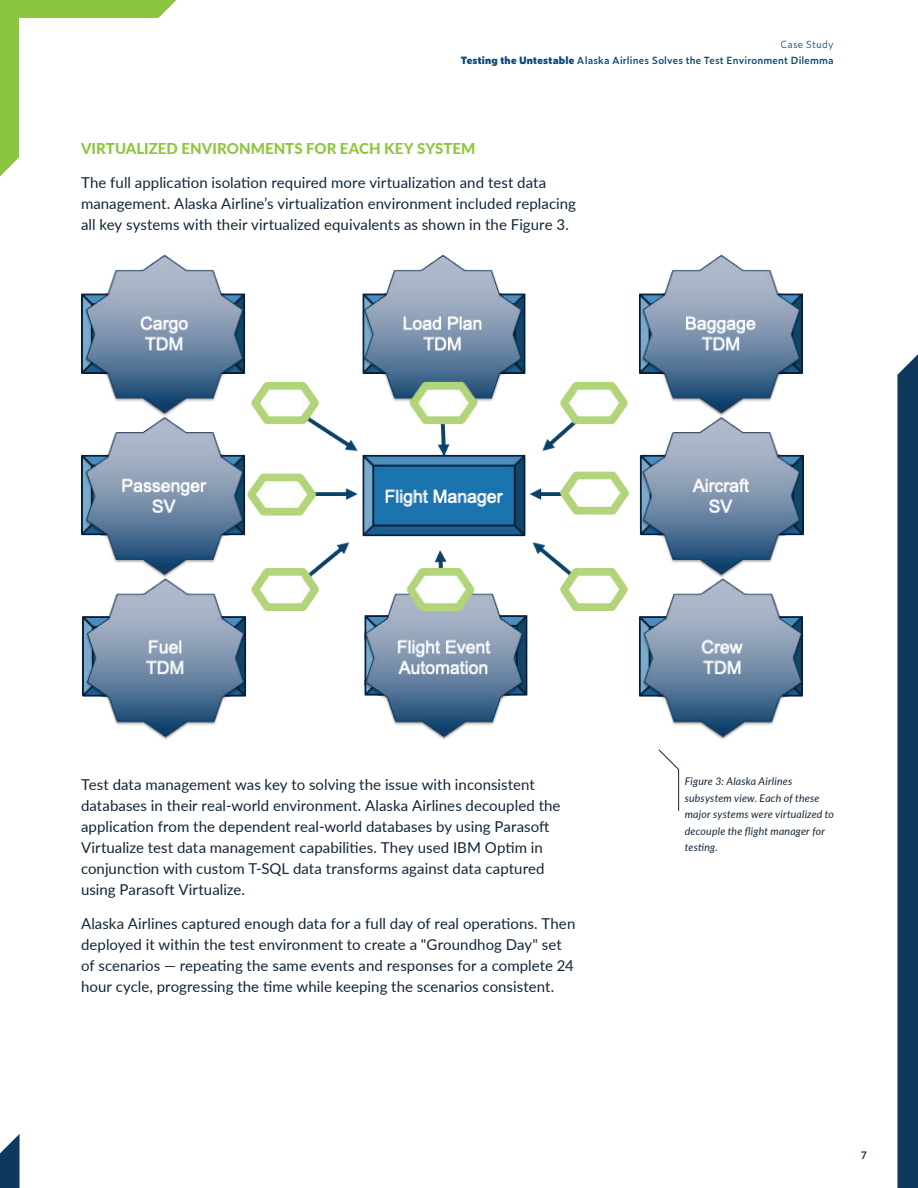
<style>
.page{position:relative;width:918px;height:1188px;background:#fff}
.page>*{position:absolute;margin:0;border:0;box-sizing:border-box;transform-origin:0 0}
.t1{font:15px/21px "Lato";letter-spacing:.005em;color:#132536}
.t2{font:800 15px "Lato";letter-spacing:.005em;color:#8bc63e}
.t3{font:italic 10.5px/16.5px "Lato";letter-spacing:.02em;color:#132536}
.t4{font:700 10.5px "Lato";color:#0e385e}
.t5{font:600 9.9px/16.5px "Zeitung Pro";letter-spacing:.015em;color:#074877;text-align:right}
.s1{font-weight:300}
.s2{font-weight:800}
</style>
<div class="page">
<div style="left:897px;top:354px;width:21px;height:834px;background:#0e385e"></div>
<svg style="left:0;top:0;width:177px;height:177px"></svg>
<div style="left:19px;top:19px;width:153px;height:156px;background:#fff"></div>
<svg style="left:0;top:1134px;width:20px;height:54px"></svg>
<img style="left:82px;top:255px;width:722px;height:485px">
<svg style="left:658px;top:749px;width:21px;height:62px"></svg>
<p class="t5" style="left:461px;top:35px;width:375px"><span class="s1">Case Study<br></span><span class="s2">Testing the Untestable</span> Alaska Airlines Solves the Test Environment Dilemma</p>
<p class="t2" style="left:81px;top:137px;width:396px">VIRTUALIZED ENVIRONMENTS FOR EACH KEY SYSTEM</p>
<p class="t1" style="left:81px;top:172px;width:497px">The full application isolation required more virtualization and test data management. Alaska Airline’s virtualization environment included replacing all key systems with their virtualized equivalents as shown in the Figure 3.</p>
<p class="t1" style="left:81px;top:773px;width:481px">Test data management was key to solving the issue with inconsistent databases in their real-world environment. Alaska Airlines decoupled the application from the dependent real-world databases by using Parasoft Virtualize test data management capabilities. They used IBM Optim in conjunction with custom T-SQL data transforms against data captured using Parasoft Virtualize.</p>
<p class="t1" style="left:81px;top:913px;width:496px">Alaska Airlines captured enough data for a full day of real operations. Then deployed it within the test environment to create a "Groundhog Day" set of scenarios — repeating the same events and responses for a complete 24 hour cycle, progressing the time while keeping the scenarios consistent.</p>
<p class="t3" style="left:685px;top:773px;width:151px">Figure 3: Alaska Airlines subsystem view. Each of these major systems were virtualized to decouple the flight manager for testing.</p>
<p class="t4" style="left:861px;top:1147px;width:8px">7</p>
</div>
